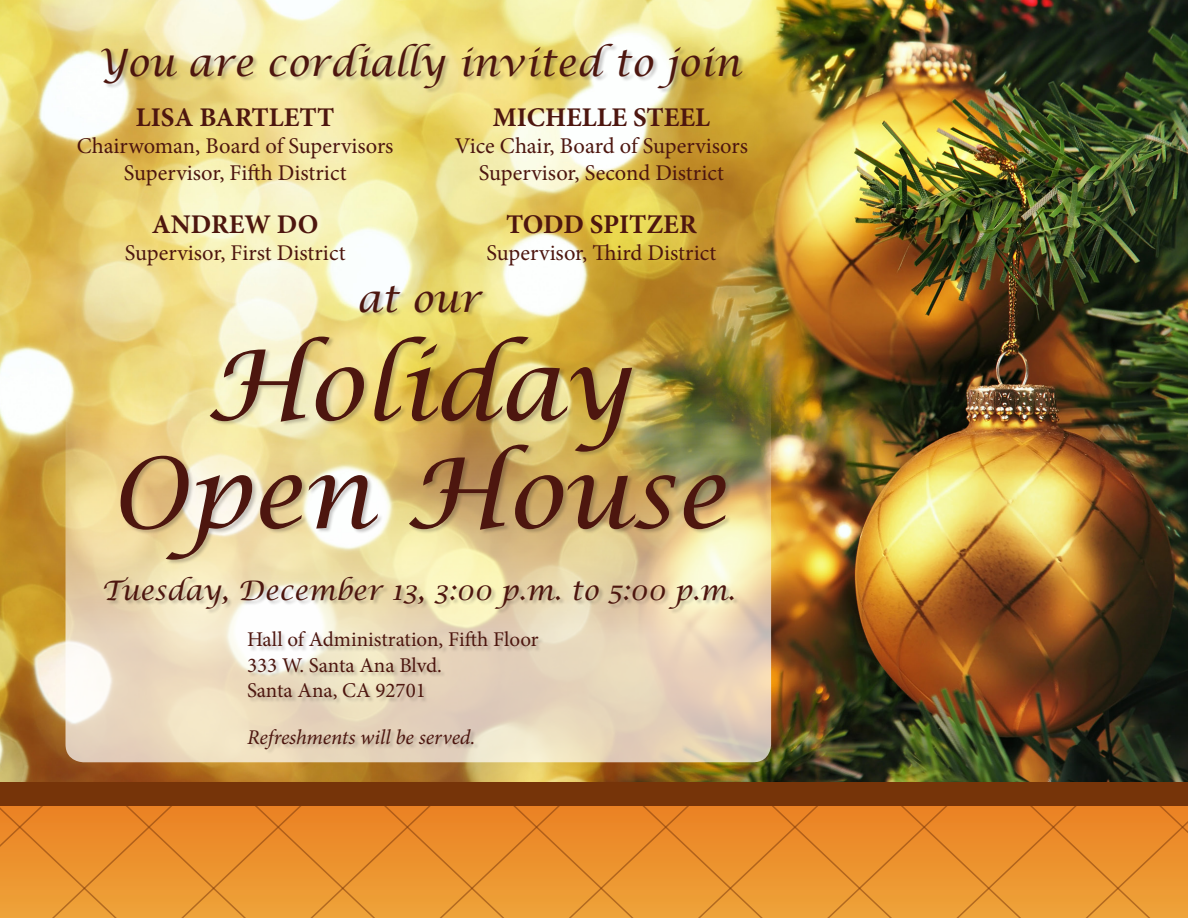
<style>
.page{position:relative;width:1188px;height:918px;background:#fff}
.page>*{position:absolute;margin:0;border:0;box-sizing:border-box;transform-origin:0 0}
.heading_1{font:italic 97.5px "Lucida Calligraphy";color:#4d160f}
.heading_1-2{font:italic 37.5px "Lucida Calligraphy";color:#4d160f}
.Party_Information{font:700 27px "Minion Pro";color:#4d160f}
.company_name{font:italic 27px "Lucida Calligraphy";color:#4d160f}
.Party_Information-2{font:22.5px/27px "Minion Pro";color:#4d160f;text-align:center}
.Party_Information-3{font:21px "Minion Pro";color:#4d160f}
.Party_Information-4{font:italic 21px "Minion Pro";letter-spacing:-.005em;color:#4d160f}
</style>
<div class="page">
<img style="left:0;top:0;width:1188px;height:782px">
<svg style="left:66px;top:298px;width:705px;height:464px"></svg>
<div style="left:104px;top:286px;width:636px;height:468px;background:#231f20;opacity:.25"></div>
<div style="left:101px;top:44px;width:647px;height:49px;background:#231f20;opacity:.25"></div>
<svg style="left:0;top:806px;width:1188px;height:112px"></svg>
<div style="left:0;top:782px;width:1188px;height:24px;background:#763409"></div>
<p class="heading_1-2" style="left:96px;top:40px;width:646px">You are cordially invited to join</p>
<p class="Party_Information" style="left:136px;top:98px;width:200px">LISA BARTLETT</p>
<p class="Party_Information-2" style="left:77px;top:133px;width:318px">Chairwoman, Board of Supervisors<br>Supervisor, Fifth District</p>
<p class="Party_Information" style="left:152px;top:205px;width:168px">ANDREW DO</p>
<p class="Party_Information-2" style="left:125px;top:239px;width:222px">Supervisor, First District</p>
<p class="Party_Information" style="left:493px;top:98px;width:219px">MICHELLE STEEL</p>
<p class="Party_Information-2" style="left:455px;top:133px;width:294px">Vice Chair, Board of Supervisors<br>Supervisor, Second District</p>
<p class="Party_Information" style="left:506px;top:205px;width:192px">TODD SPITZER</p>
<p class="Party_Information-2" style="left:487px;top:239px;width:231px">Supervisor, Third District</p>
<p class="heading_1-2" style="left:356px;top:276px;width:125px">at our</p>
<p class="heading_1" style="left:206px;top:327px;width:426px">Holiday</p>
<p class="heading_1" style="left:110px;top:435px;width:619px">Open House</p>
<p class="company_name" style="left:101px;top:574px;width:635px">Tuesday, December 13, 3:00 p.m. to 5:00 p.m.</p>
<p class="Party_Information-3" style="left:247px;top:626px;width:293px">Hall of Administration, Fifth Floor</p>
<p class="Party_Information-3" style="left:247px;top:651px;width:197px">333 W. Santa Ana Blvd.</p>
<p class="Party_Information-3" style="left:247px;top:677px;width:180px">Santa Ana, CA 92701</p>
<p class="Party_Information-4" style="left:247px;top:723px;width:230px">Refreshments will be served.</p>
</div>
